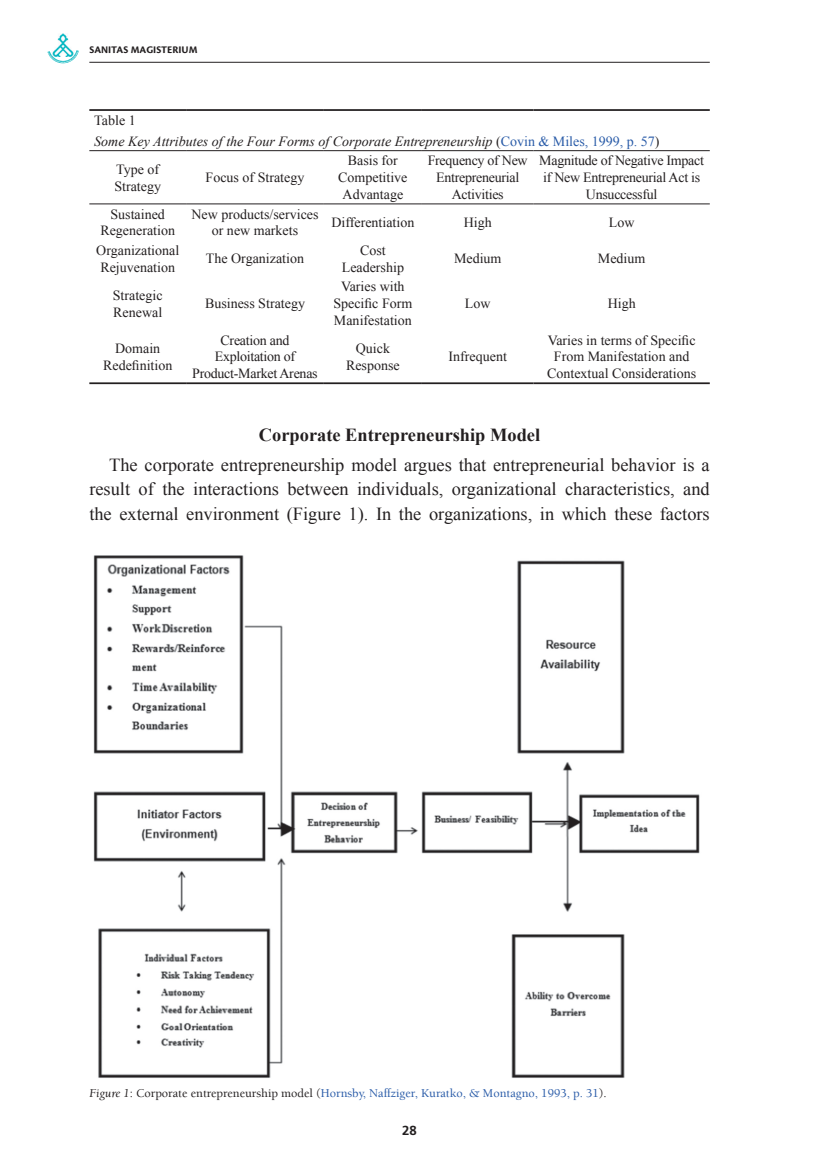
<style>
.page{position:relative;width:819px;height:1166px;background:#fff}
.page>*{position:absolute;margin:0;border:0;box-sizing:border-box;transform-origin:0 0}
.t1{font:18.38px/24.5px "Times New Roman";color:#231f20;text-align:justify}
.anabaslik{font:700 18.38px "Times New Roman";color:#231f20}
.t2{font:14px/16.8px "Times New Roman";color:#231f20;text-align:center}
.t3{font:14px/16.8px "Times New Roman";letter-spacing:-.02em;color:#231f20;text-align:center}
.t4{font:italic 14px "Times New Roman";color:#231f20}
.t5{font:700 13.12px "Frutiger LT Std";color:#231f20}
.t6{font:500 12.25px "Berkeley Oldstyle";color:#295ba8}
.t7{font:10.5px "Cronos Pro Bold Capt";color:#231f20}
.s1{font-style:normal}
.s2{font-style:normal;color:#295ba8}
.s3{font-weight:400;font-style:italic;color:#231f20}
.s4{color:#231f20}
</style>
<div class="page">
<hr style="left:89px;top:62px;width:620px;height:1px;background:#231f20">
<img style="left:54px;top:33px;width:18px;height:18px">
<svg style="left:47px;top:51px;width:32px;height:12px"></svg>
<hr style="left:89px;top:109px;width:97px;height:2px;background:#231f20">
<hr style="left:186px;top:109px;width:138px;height:2px;background:#231f20">
<hr style="left:324px;top:109px;width:98px;height:2px;background:#231f20">
<hr style="left:422px;top:109px;width:111px;height:2px;background:#231f20">
<hr style="left:533px;top:109px;width:176px;height:2px;background:#231f20">
<hr style="left:89px;top:382px;width:97px;height:2px;background:#231f20">
<hr style="left:186px;top:382px;width:138px;height:2px;background:#231f20">
<hr style="left:324px;top:382px;width:98px;height:2px;background:#231f20">
<hr style="left:422px;top:382px;width:111px;height:2px;background:#231f20">
<hr style="left:533px;top:382px;width:176px;height:2px;background:#231f20">
<hr style="left:89px;top:150px;width:97px;height:1px;background:#231f20">
<hr style="left:186px;top:150px;width:138px;height:1px;background:#231f20">
<hr style="left:324px;top:150px;width:98px;height:1px;background:#231f20">
<hr style="left:422px;top:150px;width:111px;height:1px;background:#231f20">
<hr style="left:533px;top:150px;width:176px;height:1px;background:#231f20">
<hr style="left:89px;top:203px;width:97px;height:1px;background:#231f20">
<hr style="left:186px;top:203px;width:138px;height:1px;background:#231f20">
<hr style="left:324px;top:203px;width:98px;height:1px;background:#231f20">
<hr style="left:422px;top:203px;width:111px;height:1px;background:#231f20">
<hr style="left:533px;top:203px;width:176px;height:1px;background:#231f20">
<img style="left:93px;top:555px;width:607px;height:523px">
<p class="t7" style="left:89px;top:44px;width:110px">SANITAS MAGISTERIUM</p>
<p class="t2" style="left:94px;top:111px;width:43px">Table 1</p>
<p class="t4" style="left:94px;top:131px;width:566px">Some Key Attributes of the Four Forms of Corporate Entrepreneurship <span class="s1">(</span><span class="s2">Covin &amp; Miles, 1999, p. 57</span><span class="s1">)</span></p>
<p class="t2" style="left:114px;top:160px;width:48px;text-align:left">Type of<br>Strategy</p>
<p class="t2" style="left:205px;top:169px;width:100px">Focus of Strategy</p>
<p class="t2" style="left:338px;top:152px;width:71px">Basis for<br>Competitive<br>Advantage</p>
<p class="t3" style="left:427px;top:152px;width:101px">Frequency of New<br>Entrepreneurial<br>Activities</p>
<p class="t3" style="left:539px;top:152px;width:166px">Magnitude of Negative Impact if New Entrepreneurial Act is<br>Unsuccessful</p>
<p class="t2" style="left:100px;top:205px;width:76px">Sustained<br>Regeneration</p>
<p class="t2" style="left:191px;top:205px;width:129px">New products/services or new markets</p>
<p class="t2" style="left:331px;top:214px;width:84px">Differentiation</p>
<p class="t2" style="left:463px;top:214px;width:29px">High</p>
<p class="t2" style="left:608px;top:214px;width:27px">Low</p>
<p class="t2" style="left:96px;top:242px;width:84px;text-align:left">Organizational<br>Rejuvenation</p>
<p class="t2" style="left:206px;top:250px;width:100px">The Organization</p>
<p class="t2" style="left:342px;top:242px;width:64px">Cost<br>Leadership</p>
<p class="t2" style="left:454px;top:250px;width:49px">Medium</p>
<p class="t2" style="left:598px;top:250px;width:49px">Medium</p>
<p class="t2" style="left:113px;top:286px;width:51px;text-align:left">Strategic<br>Renewal</p>
<p class="t2" style="left:205px;top:295px;width:101px">Business Strategy</p>
<p class="t2" style="left:333px;top:278px;width:80px">Varies with<br>Specific Form<br>Manifestation</p>
<p class="t2" style="left:465px;top:295px;width:27px">Low</p>
<p class="t2" style="left:607px;top:295px;width:29px">High</p>
<p class="t2" style="left:103px;top:340px;width:71px">Domain<br>Redefinition</p>
<p class="t3" style="left:192px;top:331px;width:127px">Creation and<br>Exploitation of<br>Product-Market Arenas</p>
<p class="t2" style="left:346px;top:340px;width:55px">Quick<br>Response</p>
<p class="t2" style="left:448px;top:348px;width:60px">Infrequent</p>
<p class="t2" style="left:547px;top:331px;width:150px">Varies in terms of Specific<br>From Manifestation and<br>Contextual Considerations</p>
<p class="anabaslik" style="left:259px;top:422px;width:283px">Corporate Entrepreneurship Model</p>
<p class="t1" style="left:89px;top:452px;width:622px;text-indent:20px">The corporate entrepreneurship model argues that entrepreneurial behavior is a result of the interactions between individuals, organizational characteristics, and the external environment (Figure 1). In the organizations, in which these factors</p>
<p class="t6" style="left:89px;top:1085px;width:519px"><span class="s3">Figure 1</span><span class="s4">: Corporate entrepreneurship model (</span>Hornsby, Naffziger, Kuratko, &amp; Montagno, 1993, p. 31<span class="s4">).</span></p>
<p class="t5" style="left:402px;top:1123px;width:16px">28</p>
</div>
